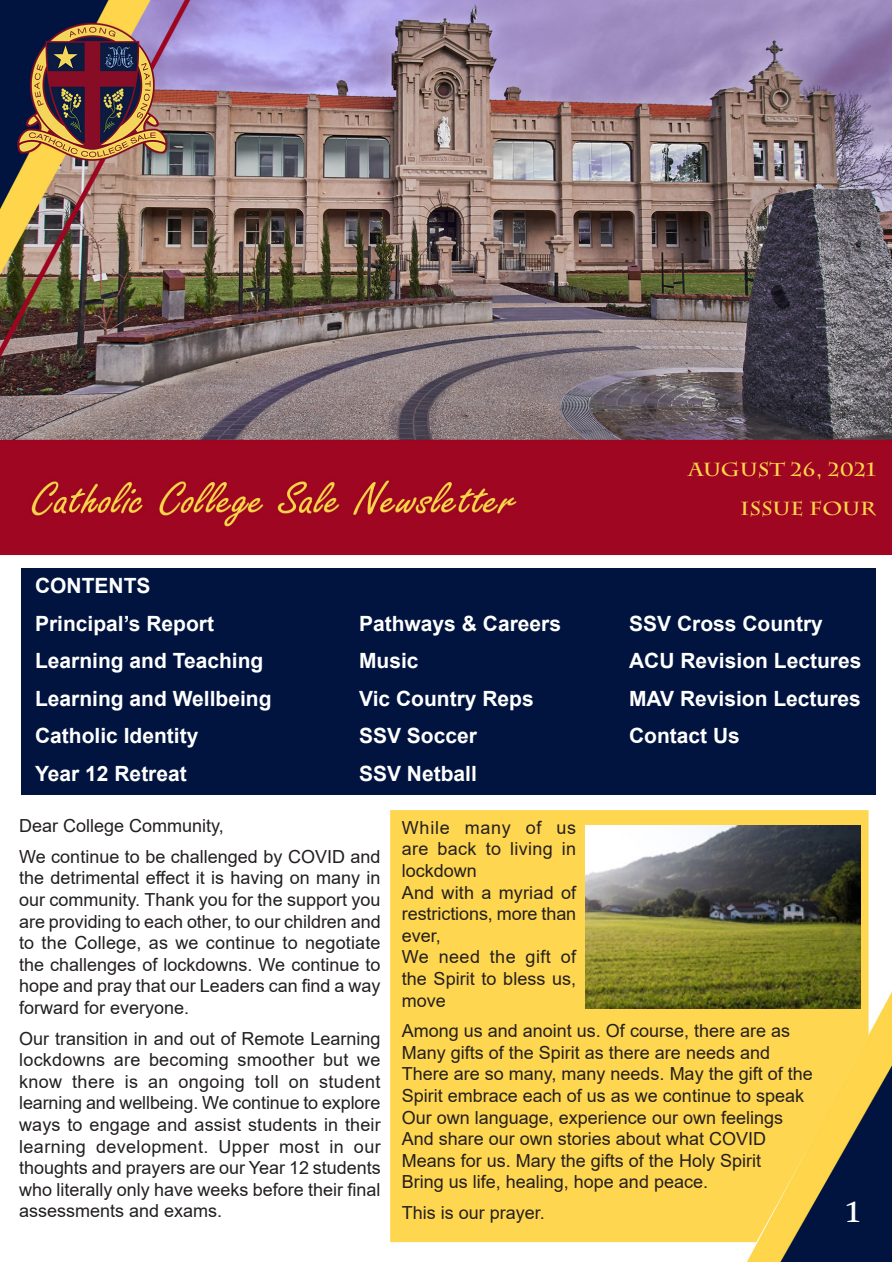
<style>
.page{position:relative;width:893px;height:1263px;background:#fff}
.page>*{position:absolute;margin:0;border:0;box-sizing:border-box;transform-origin:0 0}
.t1{font:45px "Sitka Banner";color:#fff}
.Paragraph_Style_1{font:700 21px "Arial";color:#fff}
.t2{font:700 18.9px/39px "Charlemagne Std";color:#ffd64b;text-align:right;scale:1.11 1}
.Paragraph_Style_1-2{font:18px/21.6px "Arial";color:#231f20;text-align:justify}
</style>
<div class="page">
<img style="left:0;top:0;width:892px;height:1261px">
<div style="left:390px;top:810px;width:478px;height:432px;background:#ffd64f"></div>
<div style="left:21px;top:568px;width:855px;height:227px;background:#00143f"></div>
<img style="left:586px;top:826px;width:274px;height:182px">
<p class="t2" style="left:688px;top:451px;width:170px">AUGUST 26, 2021<br>ISSUE FOUR</p>
<p class="Paragraph_Style_1" style="left:35px;top:571px;width:117px">CONTENTS</p>
<p class="Paragraph_Style_1" style="left:35px;top:609px;width:180px">Principal’s Report</p>
<p class="Paragraph_Style_1" style="left:359px;top:609px;width:203px">Pathways &amp; Careers</p>
<p class="Paragraph_Style_1" style="left:629px;top:609px;width:195px">SSV Cross Country</p>
<p class="Paragraph_Style_1" style="left:35px;top:646px;width:230px">Learning and Teaching</p>
<p class="Paragraph_Style_1" style="left:359px;top:646px;width:61px">Music</p>
<p class="Paragraph_Style_1" style="left:629px;top:646px;width:234px">ACU Revision Lectures</p>
<p class="Paragraph_Style_1" style="left:35px;top:684px;width:238px">Learning and Wellbeing</p>
<p class="Paragraph_Style_1" style="left:359px;top:684px;width:176px">Vic Country Reps</p>
<p class="Paragraph_Style_1" style="left:629px;top:684px;width:233px">MAV Revision Lectures</p>
<p class="Paragraph_Style_1" style="left:35px;top:721px;width:165px">Catholic Identity</p>
<p class="Paragraph_Style_1" style="left:359px;top:721px;width:119px">SSV Soccer</p>
<p class="Paragraph_Style_1" style="left:629px;top:721px;width:112px">Contact Us</p>
<p class="Paragraph_Style_1" style="left:35px;top:759px;width:153px">Year 12 Retreat</p>
<p class="Paragraph_Style_1" style="left:359px;top:759px;width:119px">SSV Netball</p>
<p class="Paragraph_Style_1-2" style="left:402px;top:816px;width:176px">While many of us are back to living in lockdown</p>
<p class="Paragraph_Style_1-2" style="left:402px;top:881px;width:176px">And with a myriad of restrictions, more than ever,</p>
<p class="Paragraph_Style_1-2" style="left:402px;top:946px;width:176px">We need the gift of the Spirit to bless us, move</p>
<p class="Paragraph_Style_1-2" style="left:19px;top:815px;width:206px">Dear College Community,</p>
<p class="Paragraph_Style_1-2" style="left:19px;top:845px;width:363px">We continue to be challenged by COVID and the detrimental effect it is having on many in our community. Thank you for the support you are providing to each other, to our children and to the College, as we continue to negotiate the challenges of lockdowns. We continue to hope and pray that our Leaders can find a way forward for everyone.</p>
<p class="Paragraph_Style_1-2" style="left:19px;top:1027px;width:363px">Our transition in and out of Remote Learning lockdowns are becoming smoother but we know there is an ongoing toll on student learning and wellbeing. We continue to explore ways to engage and assist students in their learning development. Upper most in our thoughts and prayers are our Year 12 students who literally only have weeks before their final assessments and exams.</p>
<p class="Paragraph_Style_1-2" style="left:402px;top:1020px;width:390px">Among us and anoint us. Of course, there are as</p>
<p class="Paragraph_Style_1-2" style="left:402px;top:1041px;width:370px">Many gifts of the Spirit as there are needs and</p>
<p class="Paragraph_Style_1-2" style="left:402px;top:1063px;width:412px">There are so many, many needs. May the gift of the</p>
<p class="Paragraph_Style_1-2" style="left:402px;top:1085px;width:404px">Spirit embrace each of us as we continue to speak</p>
<p class="Paragraph_Style_1-2" style="left:402px;top:1106px;width:383px">Our own language, experience our own feelings</p>
<p class="Paragraph_Style_1-2" style="left:402px;top:1128px;width:366px">And share our own stories about what COVID</p>
<p class="Paragraph_Style_1-2" style="left:402px;top:1149px;width:361px">Means for us. Mary the gifts of the Holy Spirit</p>
<p class="Paragraph_Style_1-2" style="left:402px;top:1171px;width:308px">Bring us life, healing, hope and peace.</p>
<p class="Paragraph_Style_1-2" style="left:402px;top:1202px;width:145px">This is our prayer.</p>
<h1 class="t1" style="left:845px;top:1177px;width:17px">1</h1>
</div>
